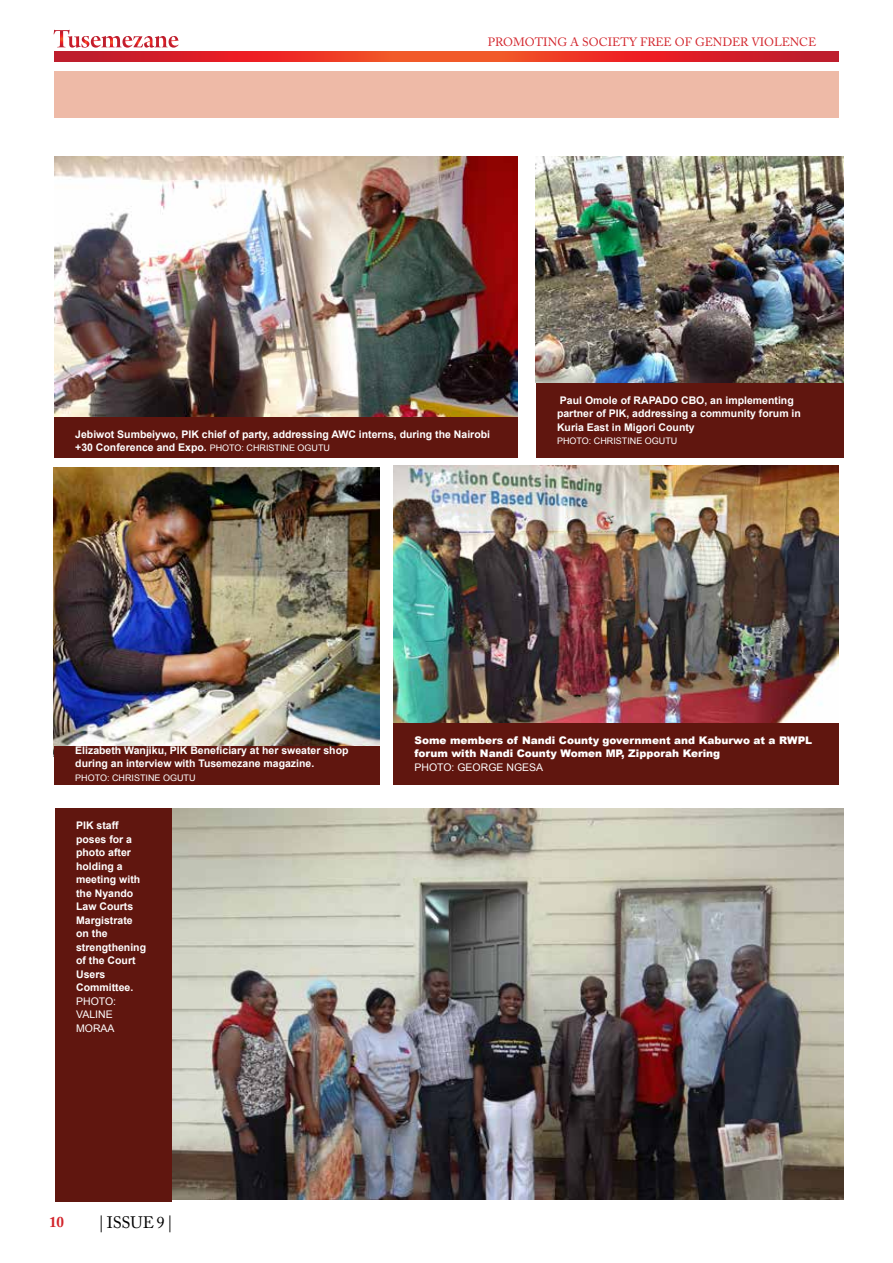
<style>
.page{position:relative;width:893px;height:1263px;background:#fff}
.page>*{position:absolute;margin:0;border:0;box-sizing:border-box;transform-origin:0 0}
.t1{font:16.5px "Adobe Caslon Pro";letter-spacing:-.01em;color:#000}
.t2{font:700 15px "Adobe Caslon Pro";color:#d2232a}
.t3{font:12px "Adobe Caslon Pro";color:#d2232a}
.t4{font:700 10.5px/13.5px "Arial";color:#fff}
.t5{font:900 10.5px/13.5px "Arial";color:#fff}
.t6{font:10.5px/13.5px "Arial";color:#fff}
.t7{font:9px "Arial";color:#fff}
.s1{font-weight:400;font-size:9px}
</style>
<div class="page">
<svg style="left:54px;top:30px;width:125px;height:18px"></svg>
<svg style="left:54px;top:52px;width:785px;height:9px;background:#e02f27"></svg>
<div style="left:55px;top:71px;width:784px;height:47px;background:#eebaa7"></div>
<img style="left:55px;top:156px;width:463px;height:261px">
<img style="left:393px;top:466px;width:446px;height:257px">
<img style="left:54px;top:468px;width:325px;height:278px">
<img style="left:536px;top:156px;width:307px;height:227px">
<div style="left:54px;top:746px;width:325px;height:38px;background:#60160f"></div>
<div style="left:54px;top:417px;width:464px;height:40px;background:#60160f"></div>
<div style="left:536px;top:383px;width:307px;height:74px;background:#60160f"></div>
<div style="left:393px;top:723px;width:446px;height:61px;background:#60160f"></div>
<img style="left:172px;top:808px;width:671px;height:391px">
<div style="left:55px;top:808px;width:117px;height:393px;background:#60160f"></div>
<p class="t3" style="left:488px;top:34px;width:330px">PROMOTING A SOCIETY FREE OF GENDER VIOLENCE</p>
<p class="t4" style="left:75px;top:427px;width:416px">Jebiwot Sumbeiywo, PIK chief of party, addressing AWC interns, during the Nairobi +30 Conference and Expo. <span class="s1">PHOTO: CHRI STINE</span></p>
<p class="t7" style="left:298px;top:442px;width:33px">OGUTU</p>
<p class="t4" style="left:557px;top:393px;width:245px">Paul Omole of RAPADO CBO, an implementing partner of PIK, addressing a community forum in<br>Kuria East in Migori County</p>
<p class="t7" style="left:557px;top:435px;width:76px">PHOTO: CHRISTINE</p>
<p class="t7" style="left:645px;top:435px;width:33px">OGUTU</p>
<p class="t4" style="left:75px;top:743px;width:275px">Elizabeth Wanjiku, PIK Beneficiary at her sweater shop during an interview with Tusemezane magazine.</p>
<p class="t7" style="left:75px;top:772px;width:76px">PHOTO: CHRISTINE</p>
<p class="t7" style="left:163px;top:772px;width:33px">OGUTU</p>
<p class="t4" style="left:76px;top:819px;width:72px">PIK staff poses for a photo after holding a meeting with the Nyando<br>Law Courts<br>Margistrate on the strengthening of the Court<br>Users<br>Committee.</p>
<p class="t6" style="left:76px;top:994px;width:16px">PHOTO</p>
<p class="t6" style="left:113px;top:994px;width:4px">:</p>
<p class="t6" style="left:76px;top:1008px;width:38px">VALINE<br>MORAA</p>
<p class="t5" style="left:414px;top:733px;width:399px">Some members of Nandi County government and Kaburwo at a RWPL forum with Nandi County Women MP, Zipporah Kering</p>
<p class="t6" style="left:414px;top:761px;width:16px">PHOTO</p>
<p class="t6" style="left:452px;top:761px;width:93px">: GEORGE NGESA</p>
<h2 class="t2" style="left:49px;top:1213px;width:16px">10</h2>
<h1 class="t1" style="left:98px;top:1213px;width:76px">| ISSUE 9 |</h1>
</div>
